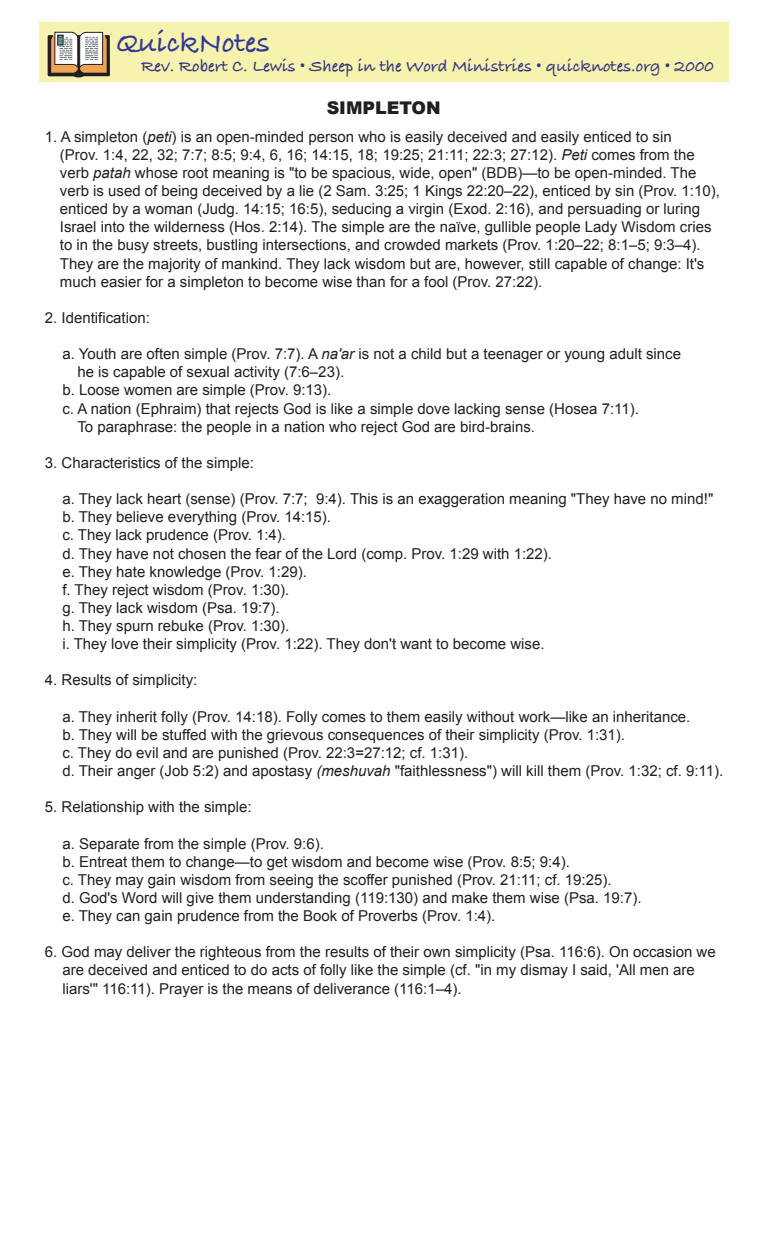
<style>
.page{position:relative;width:765px;height:1260px;background:#fff}
.page>*{position:absolute;margin:0;border:0;box-sizing:border-box;transform-origin:0 0}
.t1{font:30px "Bradley Hand ITCTT Bold";color:#2f3896}
.t2{font:17.5px "Bradley Hand ITCTT Bold";color:#313480}
.t3{font:900 17.5px "Arial";color:#231f20}
.t4{font:15px/18.1px "Arial";color:#231f20}
.s1{font-style:italic}
</style>
<div class="page">
<div style="left:39px;top:22px;width:690px;height:60px;background:#f7f2ae"></div>
<svg style="left:47px;top:31px;width:63px;height:46px;background:#afa08c"></svg>
<h1 class="t1" style="left:116px;top:20px;width:155px">QuickNotes</h1>
<p class="t2" style="left:141px;top:53px;width:574px">Rev. Robert C. Lewis • Sheep in the Word Ministries • quicknotes.org • 2000</p>
<p class="t3" style="left:327px;top:98px;width:116px">SIMPLETON</p>
<p class="t4" style="left:60px;top:128px;width:662px;text-indent:-15px">1. A simpleton (<span class="s1">peti</span>) is an open-minded person who is easily deceived and easily enticed to sin<br>(Prov. 1:4, 22, 32; 7:7; 8:5; 9:4, 6, 16; 14:15, 18; 19:25; 21:11; 22:3; 27:12). <span class="s1">Peti</span> comes from the verb <span class="s1">patah</span> whose root meaning is "to be spacious, wide, open" (BDB)—to be open-minded. The verb is used of being deceived by a lie (2 Sam. 3:25; 1 Kings 22:20–22), enticed by sin (Prov. 1:10), enticed by a woman (Judg. 14:15; 16:5), seducing a virgin (Exod. 2:16), and persuading or luring Israel into the wilderness (Hos. 2:14). The simple are the naïve, gullible people Lady Wisdom cries to in the busy streets, bustling intersections, and crowded markets (Prov. 1:20–22; 8:1–5; 9:3–4).<br>They are the majority of mankind. They lack wisdom but are, however, still capable of change: It's much easier for a simpleton to become wise than for a fool (Prov. 27:22).</p>
<p class="t4" style="left:45px;top:309px;width:107px">2. Identification:</p>
<p class="t4" style="left:62px;top:345px;width:620px">a. Youth are often simple (Prov. 7:7). A <span class="s1">na'ar</span> is not a child but a teenager or young adult since</p>
<p class="t4" style="left:77px;top:363px;width:268px">he is capable of sexual activity (7:6–23).</p>
<p class="t4" style="left:62px;top:381px;width:271px">b. Loose women are simple (Prov. 9:13).</p>
<p class="t4" style="left:62px;top:399px;width:578px">c. A nation (Ephraim) that rejects God is like a simple dove lacking sense (Hosea 7:11).</p>
<p class="t4" style="left:77px;top:418px;width:459px">To paraphrase: the people in a nation who reject God are bird-brains.</p>
<p class="t4" style="left:45px;top:454px;width:211px">3. Characteristics of the simple:</p>
<p class="t4" style="left:62px;top:490px;width:652px">a. They lack heart (sense) (Prov. 7:7; 9:4). This is an exaggeration meaning "They have no mind!" b. They believe everything (Prov. 14:15).<br>c. They lack prudence (Prov. 1:4).<br>d. They have not chosen the fear of the Lord (comp. Prov. 1:29 with 1:22).<br>e. They hate knowledge (Prov. 1:29).<br>f. They reject wisdom (Prov. 1:30).<br>g. They lack wisdom (Psa. 19:7).<br>h. They spurn rebuke (Prov. 1:30).<br>i. They love their simplicity (Prov. 1:22). They don't want to become wise.</p>
<p class="t4" style="left:45px;top:671px;width:154px">4. Results of simplicity:</p>
<p class="t4" style="left:62px;top:708px;width:662px">a. They inherit folly (Prov. 14:18). Folly comes to them easily without work—like an inheritance.<br>b. They will be stuffed with the grievous consequences of their simplicity (Prov. 1:31).<br>c. They do evil and are punished (Prov. 22:3=27:12; cf. 1:31).<br>d. Their anger (Job 5:2) and apostasy <span class="s1">(meshuvah</span> "faithlessness") will kill them (Prov. 1:32; cf. 9:11).</p>
<p class="t4" style="left:45px;top:798px;width:208px">5. Relationship with the simple:</p>
<p class="t4" style="left:62px;top:834px;width:581px">a. Separate from the simple (Prov. 9:6).<br>b. Entreat them to change—to get wisdom and become wise (Prov. 8:5; 9:4).<br>c. They may gain wisdom from seeing the scoffer punished (Prov. 21:11; cf. 19:25).<br>d. God's Word will give them understanding (119:130) and make them wise (Psa. 19:7). e. They can gain prudence from the Book of Proverbs (Prov. 1:4).</p>
<p class="t4" style="left:62px;top:943px;width:655px;text-indent:-18px">6. God may deliver the righteous from the results of their own simplicity (Psa. 116:6). On occasion we are deceived and enticed to do acts of folly like the simple (cf. "in my dismay I said, 'All men are liars'" 116:11). Prayer is the means of deliverance (116:1–4).</p>
</div>
